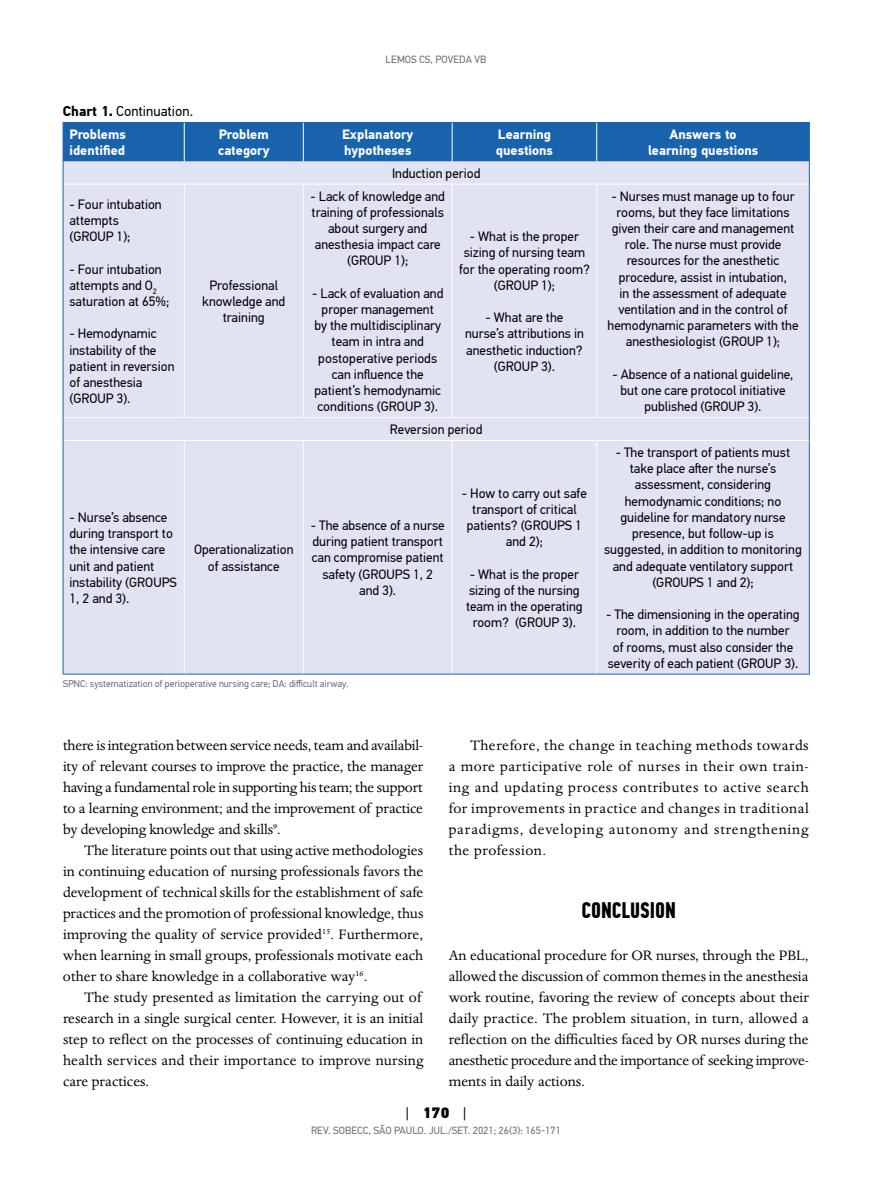
<style>
.page{position:relative;width:893px;height:1191px;background:#fff}
.page>*{position:absolute;margin:0;border:0;box-sizing:border-box;transform-origin:0 0}
.t1{font:700 22.5px "PF Din Text Comp Pro";color:#000}
.t2{font:15.75px/21px "Dante MT Std";color:#000;text-align:justify}
.t3{font:900 15px "PF Din Text Pro";color:#000}
.t4{font:14.25px "PF Din Text Pro";color:#000}
.t5{font:13.5px/16.2px "PF Din Text Pro";color:#000;text-align:center}
.t6{font:700 13.5px/16.2px "PF Din Text Pro";color:#fff}
.t7{font:10.5px "PF Din Text Pro";color:#6d6e71}
.t8{font:9.75px "PF Din Text Pro";color:#6d6e71}
.s1{font-weight:700}
.s2{font-weight:400}
</style>
<div class="page">
<div style="left:64px;top:185px;width:745px;height:488px;background:#e1e2f2"></div>
<hr style="left:184px;top:184px;width:1px;height:233px;background:#fff">
<hr style="left:303px;top:184px;width:1px;height:233px;background:#fff">
<hr style="left:452px;top:184px;width:1px;height:233px;background:#fff">
<hr style="left:596px;top:184px;width:1px;height:233px;background:#fff">
<hr style="left:63px;top:417px;width:121px;height:1px;background:#fff">
<hr style="left:184px;top:417px;width:119px;height:1px;background:#fff">
<hr style="left:303px;top:417px;width:149px;height:1px;background:#fff">
<hr style="left:452px;top:417px;width:145px;height:1px;background:#fff">
<hr style="left:597px;top:417px;width:212px;height:1px;background:#fff">
<hr style="left:63px;top:440px;width:121px;height:1px;background:#fff">
<hr style="left:184px;top:440px;width:119px;height:1px;background:#fff">
<hr style="left:184px;top:441px;width:1px;height:232px;background:#fff">
<hr style="left:303px;top:440px;width:149px;height:1px;background:#fff">
<hr style="left:303px;top:441px;width:1px;height:232px;background:#fff">
<hr style="left:452px;top:440px;width:145px;height:1px;background:#fff">
<hr style="left:452px;top:441px;width:1px;height:232px;background:#fff">
<hr style="left:597px;top:440px;width:212px;height:1px;background:#fff">
<hr style="left:596px;top:441px;width:1px;height:232px;background:#fff">
<svg style="left:63px;top:122px;width:747px;height:62px;background:#6392c6"></svg>
<hr style="left:63px;top:184px;width:1px;height:234px;background:#1963ad">
<hr style="left:809px;top:184px;width:1px;height:234px;background:#1963ad">
<svg style="left:63px;top:418px;width:1px;height:22px"></svg>
<svg style="left:809px;top:418px;width:1px;height:22px"></svg>
<hr style="left:63px;top:440px;width:1px;height:233px;background:#1963ad">
<hr style="left:809px;top:440px;width:1px;height:233px;background:#1963ad">
<hr style="left:63px;top:673px;width:121px;height:1px;background:#1963ad">
<hr style="left:184px;top:673px;width:119px;height:1px;background:#1963ad">
<hr style="left:303px;top:673px;width:149px;height:1px;background:#1963ad">
<hr style="left:452px;top:673px;width:145px;height:1px;background:#1963ad">
<hr style="left:597px;top:673px;width:213px;height:1px;background:#1963ad">
<p class="t4" style="left:63px;top:102px;width:132px"><span class="s1">Chart 1.</span> Continuation.</p>
<p class="t7" style="left:386px;top:53px;width:102px">LEMOS CS, POVEDA VB</p>
<p class="t6" style="left:69px;top:127px;width:58px">Problems identified</p>
<p class="t6" style="left:218px;top:127px;width:53px">Problem category</p>
<p class="t6" style="left:342px;top:127px;width:73px">Explanatory hypotheses</p>
<p class="t6" style="left:496px;top:127px;width:58px">Learning questions</p>
<p class="t6" style="left:648px;top:127px;width:112px;text-align:center">Answers to learning questions</p>
<p class="t5" style="left:392px;top:165px;width:90px">Induction period</p>
<p class="t5" style="left:69px;top:196px;width:94px;text-align:left">- Four intubation attempts (GROUP 1);</p>
<p class="t5" style="left:69px;top:261px;width:101px;text-align:left">- Four intubation attempts and O<sub>2 </sub>saturation at 65%;</p>
<p class="t5" style="left:69px;top:326px;width:107px;text-align:left">- Hemodynamic instability of the patient in reversion of anesthesia (GROUP 3).</p>
<p class="t5" style="left:310px;top:188px;width:136px">- Lack of knowledge and training of professionals about surgery and anesthesia impact care (GROUP 1);</p>
<p class="t5" style="left:312px;top:285px;width:133px">- Lack of evaluation and proper management<br>by the multidisciplinary team in intra and postoperative periods can influence the patient’s hemodynamic conditions (GROUP 3).</p>
<p class="t5" style="left:607px;top:188px;width:193px">- Nurses must manage up to four rooms, but they face limitations given their care and management role. The nurse must provide resources for the anesthetic procedure, assist in intubation,<br>in the assessment of adequate ventilation and in the control of hemodynamic parameters with the anesthesiologist (GROUP 1);</p>
<p class="t5" style="left:612px;top:366px;width:183px">- Absence of a national guideline, but one care protocol initiative published (GROUP 3).</p>
<p class="t5" style="left:459px;top:228px;width:132px">- What is the proper sizing of nursing team for the operating room? (GROUP 1);</p>
<p class="t5" style="left:465px;top:309px;width:120px">- What are the nurse’s attributions in anesthetic induction? (GROUP 3).</p>
<p class="t5" style="left:202px;top:277px;width:84px">Professional knowledge and training</p>
<p class="t5" style="left:390px;top:421px;width:94px">Reversion period</p>
<p class="t5" style="left:69px;top:509px;width:109px;text-align:left">- Nurse’s absence during transport to the intensive care unit and patient instability (GROUPS<br>1, 2 and 3).</p>
<p class="t5" style="left:194px;top:541px;width:101px">Operationalization of assistance</p>
<p class="t5" style="left:311px;top:517px;width:135px">- The absence of a nurse during patient transport can compromise patient safety (GROUPS 1, 2 and 3).</p>
<p class="t5" style="left:462px;top:485px;width:126px">- How to carry out safe transport of critical patients? (GROUPS 1 and 2);</p>
<p class="t5" style="left:466px;top:566px;width:118px">- What is the proper sizing of the nursing team in the operating room? (GROUP 3).</p>
<p class="t8" style="left:63px;top:678px;width:287px">SPNC: systematization of perioperative nursing care; DA: difficult airway.</p>
<p class="t5" style="left:604px;top:444px;width:199px">- The transport of patients must take place after the nurse’s assessment, considering hemodynamic conditions; no guideline for mandatory nurse presence, but follow-up is suggested, in addition to monitoring and adequate ventilatory support (GROUPS 1 and 2);</p>
<p class="t5" style="left:606px;top:606px;width:195px">- The dimensioning in the operating room, in addition to the number<br>of rooms, must also consider the severity of each patient (GROUP 3).</p>
<p class="t2" style="left:63px;top:734px;width:362px">there is integration between service needs, team and availabil&shy;ity of relevant courses to improve the practice, the manager having a fundamental role in supporting his team; the support to a learning environment; and the improvement of practice by developing knowledge and skills<sup>9</sup>.</p>
<p class="t2" style="left:63px;top:839px;width:362px;text-indent:21px">The literature points out that using active methodologies in continuing education of nursing professionals favors the development of technical skills for the establishment of safe practices and the promotion of professional knowledge, thus improving the quality of service provided<sup>15</sup>. Furthermore, when learning in small groups, professionals motivate each other to share knowledge in a collaborative way<sup>16</sup>.</p>
<p class="t2" style="left:63px;top:986px;width:362px;text-align:left;text-indent:21px">The study presented as limitation the carrying out of research in a single surgical center. However, it is an initial step to reflect on the processes of continuing education in health services and their importance to improve nursing care practices.</p>
<p class="t2" style="left:449px;top:734px;width:362px;text-indent:21px">Therefore, the change in teaching methods towards a more participative role of nurses in their own train&shy;ing and updating process contributes to active search for improvements in practice and changes in traditional paradigms, developing autonomy and strengthening the profession.</p>
<h1 class="t1" style="left:581px;top:896px;width:96px">CONCLUSION</h1>
<p class="t2" style="left:449px;top:944px;width:362px">An educational procedure for OR nurses, through the PBL, allowed the discussion of common themes in the anesthesia work routine, favoring the review of concepts about their daily practice. The problem situation, in turn, allowed a reflection on the difficulties faced by OR nurses during the anesthetic procedure and the importance of seeking improve&shy;ments in daily actions.</p>
<p class="t3" style="left:406px;top:1102px;width:62px"><span class="s2">|</span> 170 <span class="s2">|</span></p>
<p class="t7" style="left:311px;top:1124px;width:251px">REV. SOBECC, SÃO PAULO. JUL./SET. 2021; 26(3): 165-171</p>
</div>
